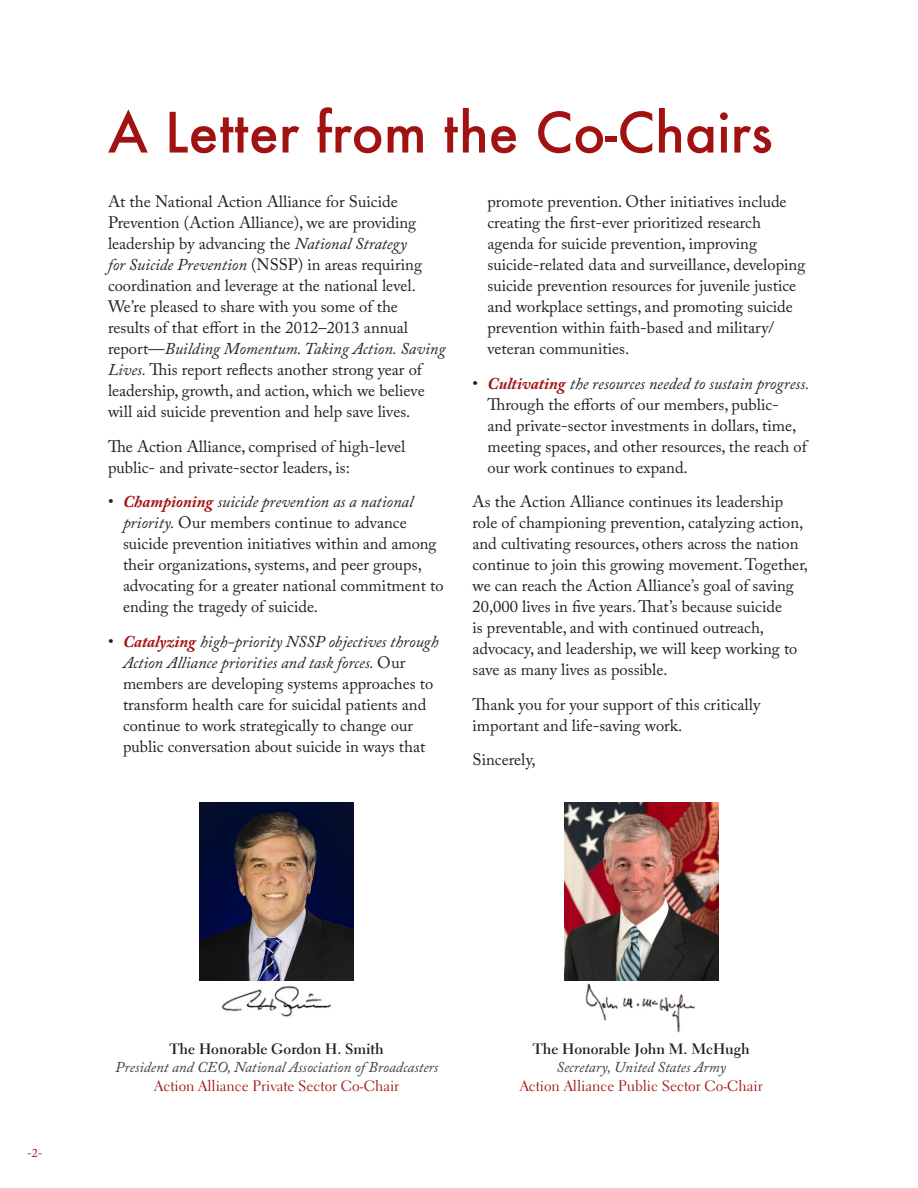
<style>
.page{position:relative;width:918px;height:1188px;background:#fff}
.page>*{position:absolute;margin:0;border:0;box-sizing:border-box;transform-origin:0 0}
.A-head{font:500 54px "Futura";color:#a11213}
.Body_Text{font:16.5px/21px "Adobe Caslon Pro";color:#231f20}
.Body_Text-2{font:15px/18.8px "Electra LT Std";color:#a11213;text-align:center}
.Body_Text-3{font:700 15px "Electra LT Std";color:#231f20}
.Body_Text-4{font:italic 15px "Adobe Caslon Pro";color:#3e3e3f}
.page_numbers{font:12px "Adobe Caslon Pro";color:#a11213}
.s1{font-style:italic}
.s2{font-weight:700;font-style:italic;color:#a11213}
.s3{font-family:"Adobe Caslon Pro";font-style:italic;color:#3e3e3f}
</style>
<div class="page">
<img style="left:564px;top:802px;width:154px;height:179px">
<img style="left:200px;top:802px;width:154px;height:179px">
<img style="left:221px;top:985px;width:110px;height:32px">
<img style="left:585px;top:984px;width:111px;height:49px">
<p class="A-head" style="left:108px;top:95px;width:666px">A Letter from the Co-Chairs</p>
<p class="Body_Text" style="left:108px;top:191px;width:339px">At the National Action Alliance for Suicide Prevention (Action Alliance), we are providing leadership by advancing the <span class="s1">National Strategy<br>for Suicide Prevention</span> (NSSP) in areas requiring coordination and leverage at the national level.<br>We’re pleased to share with you some of the<br>results of that effort in the 2012–2013 annual report—<span class="s1">Building Momentum. Taking Action. Saving Lives.</span> This report reflects another strong year of leadership, growth, and action, which we believe will aid suicide prevention and help save lives.</p>
<p class="Body_Text" style="left:108px;top:436px;width:299px">The Action Alliance, comprised of high-level public- and private-sector leaders, is:</p>
<p class="Body_Text" style="left:123px;top:491px;width:322px;text-indent:-15px">• <span class="s2">Championing</span> <span class="s1">suicide prevention as a national priority.</span> Our members continue to advance suicide prevention initiatives within and among their organizations, systems, and peer groups, advocating for a greater national commitment to ending the tragedy of suicide.</p>
<p class="Body_Text" style="left:123px;top:631px;width:317px;text-indent:-15px">• <span class="s2">Catalyzing</span> <span class="s1">high-priority NSSP objectives through Action Alliance priorities and task forces.</span> Our members are developing systems approaches to transform health care for suicidal patients and continue to work strategically to change our public conversation about suicide in ways that</p>
<p class="Body_Text" style="left:488px;top:191px;width:319px">promote prevention. Other initiatives include creating the first-ever prioritized research agenda for suicide prevention, improving suicide-related data and surveillance, developing suicide prevention resources for juvenile justice and workplace settings, and promoting suicide prevention within faith-based and military/ veteran communities.</p>
<p class="Body_Text" style="left:488px;top:373px;width:323px;text-indent:-15px">• <span class="s2">Cultivating</span> <span class="s1">the resources needed to sustain progress.<br></span>Through the efforts of our members, public-<br>and private-sector investments in dollars, time, meeting spaces, and other resources, the reach of our work continues to expand.</p>
<p class="Body_Text" style="left:472px;top:491px;width:337px">As the Action Alliance continues its leadership role of championing prevention, catalyzing action, and cultivating resources, others across the nation continue to join this growing movement. Together, we can reach the Action Alliance’s goal of saving 20,000 lives in five years. That’s because suicide<br>is preventable, and with continued outreach, advocacy, and leadership, we will keep working to save as many lives as possible.</p>
<p class="Body_Text" style="left:472px;top:694px;width:289px">Thank you for your support of this critically important and life-saving work.</p>
<p class="Body_Text" style="left:472px;top:749px;width:65px">Sincerely,</p>
<p class="page_numbers" style="left:27px;top:1146px;width:17px">-2-</p>
<p class="Body_Text-3" style="left:170px;top:1039px;width:216px">The Honorable Gordon H. Smith</p>
<p class="Body_Text-4" style="left:115px;top:1059px;width:325px">President and CEO, National Association of Broadcasters</p>
<p class="Body_Text-2" style="left:154px;top:1077px;width:247px">Action Alliance Private Sector Co-Chair</p>
<p class="Body_Text-3" style="left:533px;top:1039px;width:218px">The Honorable John M. McHugh</p>
<p class="Body_Text-2" style="left:520px;top:1058px;width:245px"><span class="s3">Secretary, United States Army<br></span>Action Alliance Public Sector Co-Chair</p>
</div>
